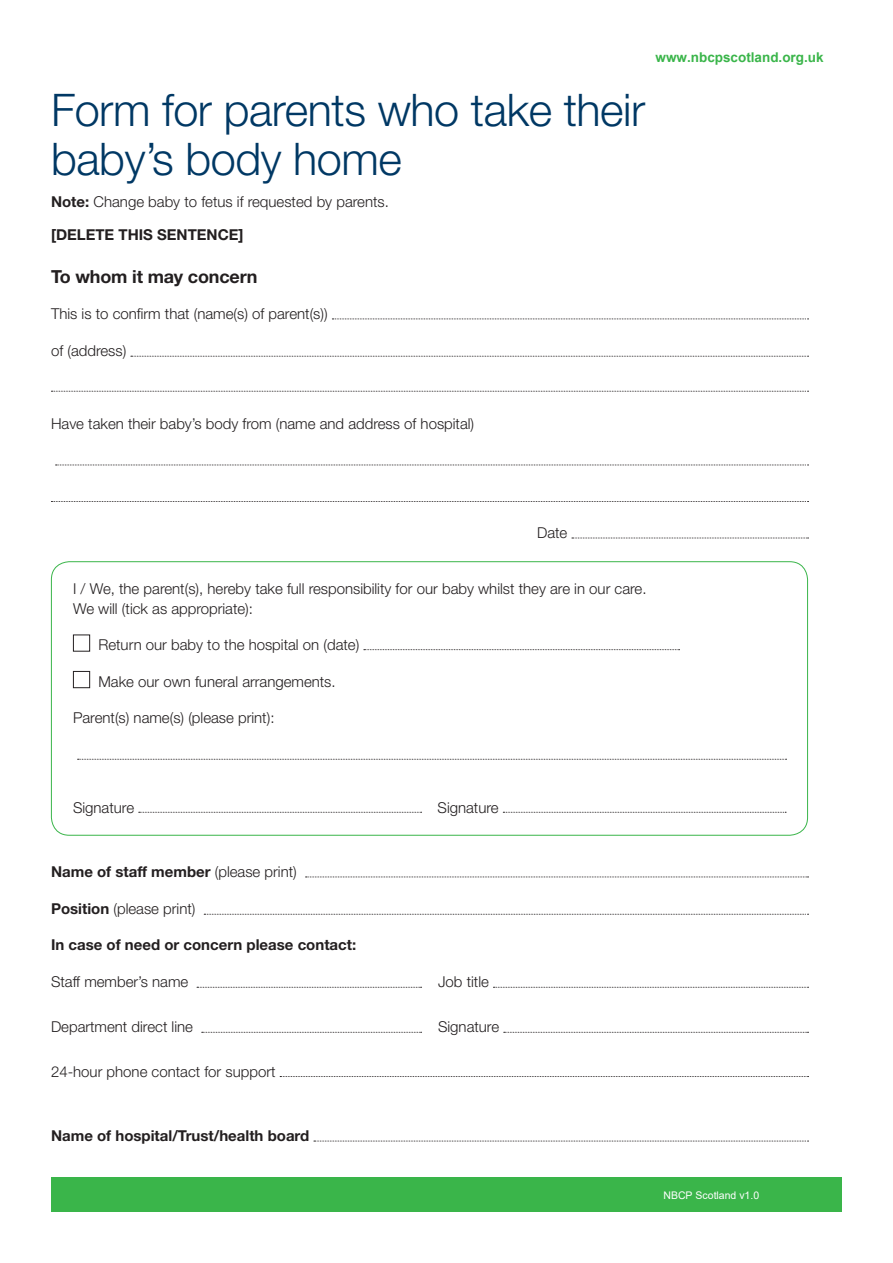
<style>
.page{position:relative;width:893px;height:1263px;background:#fff}
.page>*{position:absolute;margin:0;border:0;box-sizing:border-box;transform-origin:0 0}
.t1{font:300 45px/49.5px "Helvetica Neue LT Std";letter-spacing:-.01em;color:#003864}
.SUBHEADING_Green_Bol{font:700 18px "Helvetica Neue LT Std";letter-spacing:-.01em;color:#231f20}
.BODY_COPY_10pt_13L{font:300 15px/19.5px "Helvetica Neue LT Std";color:#231f20}
.BODY_COPY_10pt_13L-2{font:700 15px "Helvetica Neue LT Std";color:#231f20}
.Subheading_green{font:300 15px "Helvetica Neue LT Std";color:#231f20}
.Subheading_green-2{font:700 15px "Helvetica Neue LT Std";color:#231f20}
.t2{font:700 13.5px "Arial";color:#3ab54a}
.t3{font:10.5px "Arial";color:#fff}
.s1{font-weight:700}
.s2{font-weight:300}
</style>
<div class="page">
<div style="left:52px;top:1178px;width:790px;height:34px;background:#3ab54a"></div>
<svg style="left:332px;top:319px;width:476px;height:1px"></svg>
<svg style="left:131px;top:356px;width:677px;height:1px"></svg>
<svg style="left:51px;top:391px;width:757px;height:1px"></svg>
<svg style="left:56px;top:465px;width:752px;height:1px"></svg>
<svg style="left:51px;top:501px;width:757px;height:1px"></svg>
<svg style="left:572px;top:538px;width:236px;height:1px"></svg>
<svg style="left:306px;top:876px;width:502px;height:1px"></svg>
<svg style="left:204px;top:914px;width:604px;height:1px"></svg>
<svg style="left:197px;top:987px;width:225px;height:1px"></svg>
<svg style="left:493px;top:987px;width:315px;height:1px"></svg>
<svg style="left:202px;top:1032px;width:220px;height:1px"></svg>
<svg style="left:504px;top:1032px;width:304px;height:1px"></svg>
<svg style="left:280px;top:1076px;width:528px;height:1px"></svg>
<svg style="left:314px;top:1141px;width:494px;height:1px"></svg>
<div style="left:73px;top:634px;width:17px;height:17px;border:1px solid #231f20"></div>
<svg style="left:364px;top:649px;width:316px;height:1px"></svg>
<div style="left:73px;top:671px;width:17px;height:17px;border:1px solid #231f20"></div>
<svg style="left:78px;top:759px;width:708px;height:1px"></svg>
<svg style="left:139px;top:812px;width:283px;height:1px"></svg>
<svg style="left:503px;top:812px;width:283px;height:1px"></svg>
<p class="t2" style="left:656px;top:47px;width:170px">www.nbcpscotland.org.uk</p>
<p class="t1" style="left:51px;top:84px;width:596px">Form for parents who take their baby’s body home</p>
<p class="Subheading_green" style="left:51px;top:193px;width:339px"><span class="s1">Note:</span> Change baby to fetus if requested by parents.</p>
<p class="Subheading_green-2" style="left:51px;top:225px;width:194px">[DELETE THIS SENTENCE]</p>
<p class="SUBHEADING_Green_Bol" style="left:51px;top:265px;width:208px">To whom it may concern</p>
<p class="BODY_COPY_10pt_13L" style="left:51px;top:304px;width:278px">This is to confirm that (name(s) of parent(s))</p>
<p class="BODY_COPY_10pt_13L" style="left:51px;top:340px;width:77px">of (address)</p>
<p class="BODY_COPY_10pt_13L" style="left:51px;top:413px;width:425px">Have taken their baby’s body from (name and address of hospital)</p>
<p class="BODY_COPY_10pt_13L" style="left:537px;top:523px;width:32px">Date</p>
<p class="BODY_COPY_10pt_13L" style="left:73px;top:579px;width:575px">I / We, the parent(s), hereby take full responsibility for our baby whilst they are in our care.<br>We will (tick as appropriate):</p>
<p class="BODY_COPY_10pt_13L" style="left:98px;top:635px;width:262px">Return our baby to the hospital on (date)</p>
<p class="BODY_COPY_10pt_13L" style="left:98px;top:671px;width:239px">Make our own funeral arrangements.</p>
<p class="BODY_COPY_10pt_13L" style="left:73px;top:708px;width:203px">Parent(s) name(s) (please print):</p>
<p class="BODY_COPY_10pt_13L" style="left:73px;top:797px;width:63px">Signature</p>
<p class="BODY_COPY_10pt_13L" style="left:438px;top:797px;width:63px">Signature</p>
<p class="BODY_COPY_10pt_13L-2" style="left:51px;top:863px;width:247px">Name of staff member <span class="s2">(please print)</span></p>
<p class="BODY_COPY_10pt_13L" style="left:51px;top:898px;width:146px"><span class="s1">Position</span> (please print)</p>
<p class="BODY_COPY_10pt_13L-2" style="left:51px;top:936px;width:307px">In case of need or concern please contact:</p>
<p class="BODY_COPY_10pt_13L" style="left:51px;top:971px;width:139px">Staff member’s name</p>
<p class="BODY_COPY_10pt_13L" style="left:438px;top:971px;width:52px">Job title</p>
<p class="BODY_COPY_10pt_13L" style="left:51px;top:1016px;width:143px">Department direct line</p>
<p class="BODY_COPY_10pt_13L" style="left:438px;top:1016px;width:63px">Signature</p>
<p class="BODY_COPY_10pt_13L" style="left:51px;top:1061px;width:226px">24-hour phone contact for support</p>
<p class="BODY_COPY_10pt_13L-2" style="left:51px;top:1127px;width:260px">Name of hospital/Trust/health board</p>
<p class="t3" style="left:663px;top:1188px;width:97px">NBCP Scotland v1.0</p>
</div>
